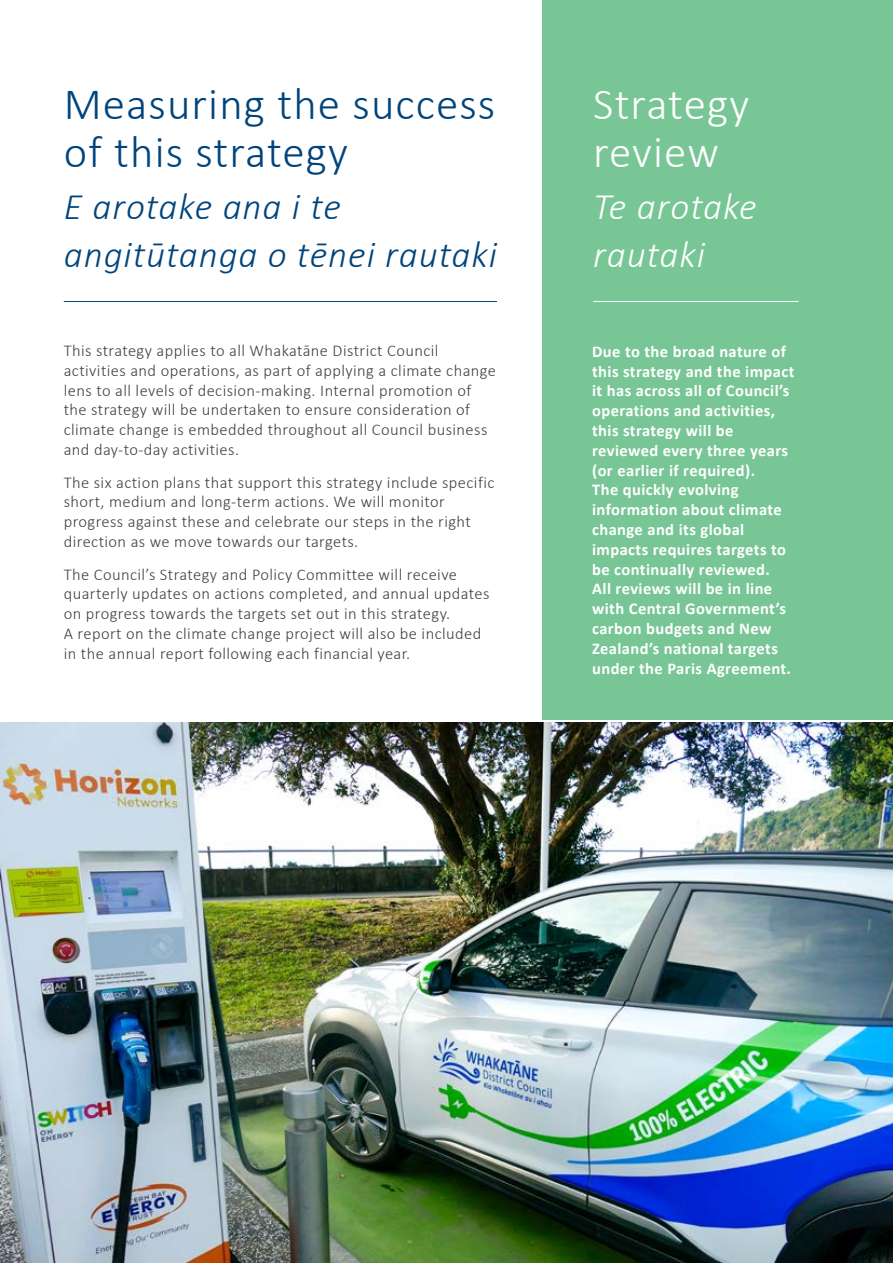
<style>
.page{position:relative;width:893px;height:1263px;background:#fff}
.page>*{position:absolute;margin:0;border:0;box-sizing:border-box;transform-origin:0 0}
.t1{font:300 45px/48px "Calibri";letter-spacing:.025em;color:#00447c}
.t2{font:300 45px/48px "Calibri";letter-spacing:.02em;color:#fff}
.t3{font:italic 300 37.5px/48px "Calibri";letter-spacing:.025em;color:#00447c}
.t4{font:italic 300 37.5px/48px "Calibri";letter-spacing:.025em;color:#fff}
.t5{font:300 16.5px/19.8px "Calibri";letter-spacing:.025em;color:#414142}
.t6{font:700 16.5px/19.8px "Calibri";letter-spacing:.025em;color:#fff}
</style>
<div class="page">
<div style="left:542px;top:0;width:351px;height:720px;background:#78c696"></div>
<hr style="left:0;top:0;width:1px;height:1263px;background:#78c696">
<hr style="left:64px;top:301px;width:433px;height:1px;background:#00447c">
<hr style="left:593px;top:301px;width:205px;height:1px;background:#fff">
<img style="left:0;top:723px;width:893px;height:540px">
<h1 class="t1" style="left:64px;top:79px;width:433px">Measuring the success of this strategy</h1>
<h2 class="t3" style="left:64px;top:182px;width:435px">E arotake ana i te angitūtanga o tēnei rautaki</h2>
<p class="t5" style="left:64px;top:340px;width:434px">This strategy applies to all Whakatāne District Council activities and operations, as part of applying a climate change lens to all levels of decision-making. Internal promotion of the strategy will be undertaken to ensure consideration of climate change is embedded throughout all Council business and day-to-day activities.</p>
<p class="t5" style="left:64px;top:472px;width:432px">The six action plans that support this strategy include specific short, medium and long-term actions. We will monitor progress against these and celebrate our steps in the right direction as we move towards our targets.</p>
<p class="t5" style="left:64px;top:564px;width:427px">The Council’s Strategy and Policy Committee will receive quarterly updates on actions completed, and annual updates on progress towards the targets set out in this strategy.<br>A report on the climate change project will also be included in the annual report following each financial year.</p>
<h1 class="t2" style="left:593px;top:79px;width:157px">Strategy review</h1>
<h2 class="t4" style="left:593px;top:182px;width:165px">Te arotake rautaki</h2>
<p class="t6" style="left:592px;top:341px;width:204px">Due to the broad nature of this strategy and the impact it has across all of Council’s operations and activities, this strategy will be reviewed every three years (or earlier if required).<br>The quickly evolving information about climate change and its global impacts requires targets to be continually reviewed.<br>All reviews will be in line with Central Government’s carbon budgets and New<br>Zealand’s national targets under the Paris Agreement.</p>
</div>
